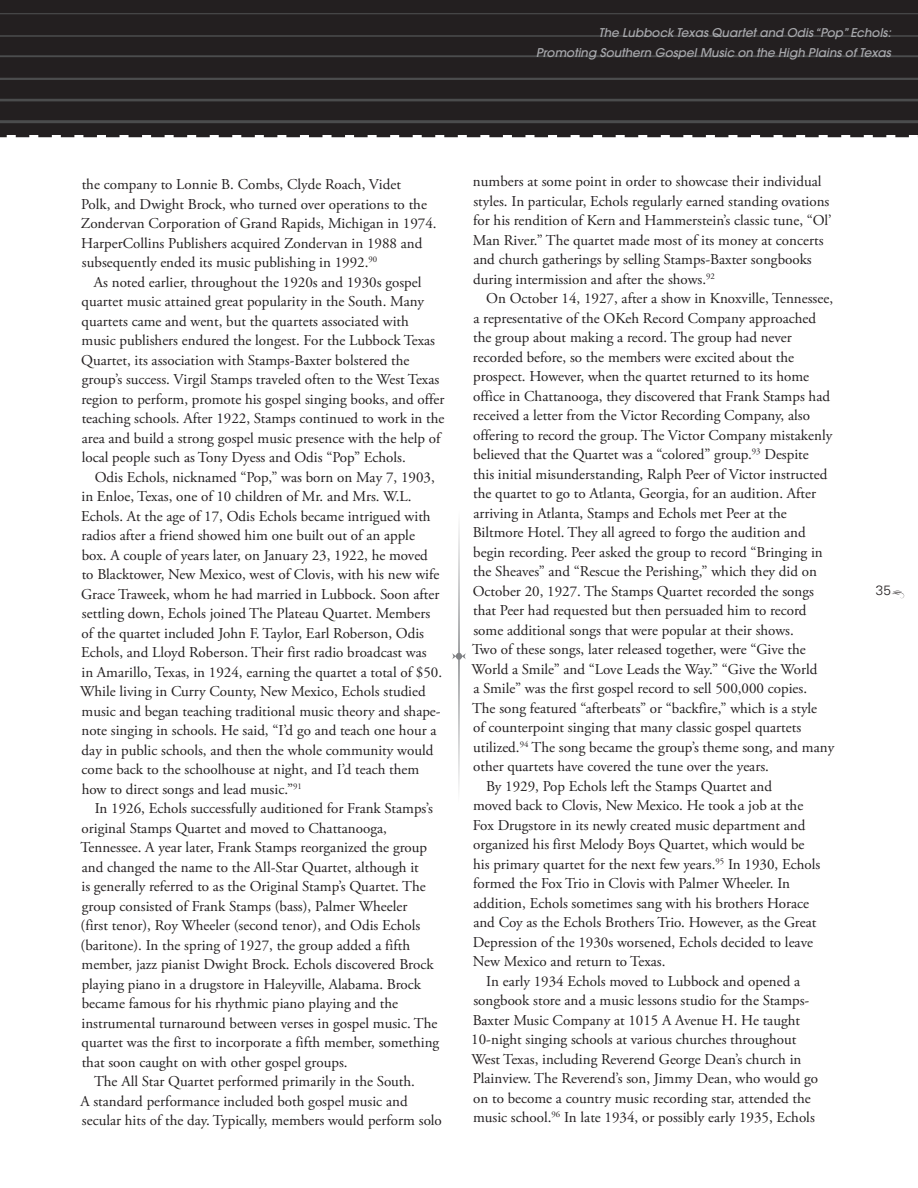
<style>
.page{position:relative;width:918px;height:1188px;background:#fff}
.page>*{position:absolute;margin:0;border:0;box-sizing:border-box;transform-origin:0 0}
.t1{font:15px/19.5px "Adobe Garamond Pro";color:#231f20}
.t2{font:300 13.5px "Univers LT Std";color:#231f20}
.t3{font:italic 500 12px/20.7px "Avant Garde";color:#a8a9ad;text-align:right}
</style>
<div class="page">
<svg style="left:453px;top:524px;width:12px;height:266px"></svg>
<div style="left:0;top:0;width:918px;height:135px;background:#231f20"></div>
<svg style="left:0;top:135px;width:918px;height:2px"></svg>
<hr style="left:0;top:13px;width:918px;height:1px;background:#4b4c4d">
<hr style="left:0;top:35px;width:918px;height:2px;background:#4b4c4d">
<hr style="left:0;top:55px;width:918px;height:2px;background:#4b4c4d">
<hr style="left:0;top:78px;width:918px;height:2px;background:#4b4c4d">
<hr style="left:0;top:99px;width:918px;height:2px;background:#4b4c4d">
<hr style="left:0;top:120px;width:918px;height:3px;background:#4b4c4d">
<svg style="left:892px;top:591px;width:12px;height:7px"></svg>
<p class="t3" style="left:536px;top:22px;width:356px">The Lubbock Texas Quartet and Odis “Pop” Echols:<br>Promoting Southern Gospel Music on the High Plains of Texas</p>
<p class="t1" style="left:81px;top:175px;width:357px">the company to Lonnie B. Combs, Clyde Roach, Videt<br>Polk, and Dwight Brock, who turned over operations to the Zondervan Corporation of Grand Rapids, Michigan in 1974.<br>HarperCollins Publishers acquired Zondervan in 1988 and subsequently ended its music publishing in 1992.<sup>90</sup></p>
<p class="t1" style="left:81px;top:273px;width:365px;text-indent:13px">As noted earlier, throughout the 1920s and 1930s gospel quartet music attained great popularity in the South. Many quartets came and went, but the quartets associated with music publishers endured the longest. For the Lubbock Texas Quartet, its association with Stamps-Baxter bolstered the group’s success. Virgil Stamps traveled often to the West Texas region to perform, promote his gospel singing books, and offer teaching schools. After 1922, Stamps continued to work in the area and build a strong gospel music presence with the help of local people such as Tony Dyess and Odis “Pop” Echols.</p>
<p class="t1" style="left:80px;top:468px;width:364px;text-indent:15px">Odis Echols, nicknamed “Pop,” was born on May 7, 1903, in Enloe, Texas, one of 10 children of Mr. and Mrs. W.L.<br>Echols. At the age of 17, Odis Echols became intrigued with radios after a friend showed him one built out of an apple box. A couple of years later, on January 23, 1922, he moved<br>to Blacktower, New Mexico, west of Clovis, with his new wife Grace Traweek, whom he had married in Lubbock. Soon after settling down, Echols joined The Plateau Quartet. Members of the quartet included John F. Taylor, Earl Roberson, Odis Echols, and Lloyd Roberson. Their first radio broadcast was<br>in Amarillo, Texas, in 1924, earning the quartet a total of $50.<br>While living in Curry County, New Mexico, Echols studied music and began teaching traditional music theory and shape&shy;note singing in schools. He said, “I’d go and teach one hour a day in public schools, and then the whole community would come back to the schoolhouse at night, and I’d teach them how to direct songs and lead music.”<sup>91</sup></p>
<p class="t1" style="left:81px;top:799px;width:360px;text-indent:14px">In 1926, Echols successfully auditioned for Frank Stamps’s original Stamps Quartet and moved to Chattanooga, Tennessee. A year later, Frank Stamps reorganized the group and changed the name to the All-Star Quartet, although it<br>is generally referred to as the Original Stamp’s Quartet. The group consisted of Frank Stamps (bass), Palmer Wheeler<br>(first tenor), Roy Wheeler (second tenor), and Odis Echols (baritone). In the spring of 1927, the group added a fifth member, jazz pianist Dwight Brock. Echols discovered Brock playing piano in a drugstore in Haleyville, Alabama. Brock became famous for his rhythmic piano playing and the instrumental turnaround between verses in gospel music. The quartet was the first to incorporate a fifth member, something that soon caught on with other gospel groups.</p>
<p class="t1" style="left:80px;top:1072px;width:363px;text-indent:14px">The All Star Quartet performed primarily in the South.<br>A standard performance included both gospel music and secular hits of the day. Typically, members would perform solo</p>
<p class="t1" style="left:473px;top:172px;width:361px">numbers at some point in order to showcase their individual styles. In particular, Echols regularly earned standing ovations for his rendition of Kern and Hammerstein’s classic tune, “Ol’ Man River.” The quartet made most of its money at concerts and church gatherings by selling Stamps-Baxter songbooks during intermission and after the shows.<sup>92</sup></p>
<p class="t1" style="left:472px;top:289px;width:364px;text-indent:15px">On October 14, 1927, after a show in Knoxville, Tennessee, a representative of the OKeh Record Company approached the group about making a record. The group had never recorded before, so the members were excited about the prospect. However, when the quartet returned to its home office in Chattanooga, they discovered that Frank Stamps had received a letter from the Victor Recording Company, also offering to record the group. The Victor Company mistakenly believed that the Quartet was a “colored” group.<sup>93</sup> Despite<br>this initial misunderstanding, Ralph Peer of Victor instructed the quartet to go to Atlanta, Georgia, for an audition. After arriving in Atlanta, Stamps and Echols met Peer at the Biltmore Hotel. They all agreed to forgo the audition and begin recording. Peer asked the group to record “Bringing in the Sheaves” and “Rescue the Perishing,” which they did on October 20, 1927. The Stamps Quartet recorded the songs that Peer had requested but then persuaded him to record some additional songs that were popular at their shows.<br>Two of these songs, later released together, were “Give the World a Smile” and “Love Leads the Way.” “Give the World<br>a Smile” was the first gospel record to sell 500,000 copies.<br>The song featured “afterbeats” or “backfire,” which is a style<br>of counterpoint singing that many classic gospel quartets utilized.<sup>94</sup> The song became the group’s theme song, and many other quartets have covered the tune over the years.</p>
<p class="t1" style="left:473px;top:777px;width:349px;text-indent:14px">By 1929, Pop Echols left the Stamps Quartet and<br>moved back to Clovis, New Mexico. He took a job at the Fox Drugstore in its newly created music department and organized his first Melody Boys Quartet, which would be his primary quartet for the next few years.<sup>95</sup> In 1930, Echols formed the Fox Trio in Clovis with Palmer Wheeler. In addition, Echols sometimes sang with his brothers Horace and Coy as the Echols Brothers Trio. However, as the Great Depression of the 1930s worsened, Echols decided to leave New Mexico and return to Texas.</p>
<p class="t1" style="left:471px;top:972px;width:348px;text-indent:15px">In early 1934 Echols moved to Lubbock and opened a songbook store and a music lessons studio for the Stamps-Baxter Music Company at 1015 A Avenue H. He taught 10-night singing schools at various churches throughout West Texas, including Reverend George Dean’s church in Plainview. The Reverend’s son, Jimmy Dean, who would go on to become a country music recording star, attended the music school.<sup>96</sup> In late 1934, or possibly early 1935, Echols</p>
<p class="t2" style="left:876px;top:582px;width:17px">35</p>
</div>
